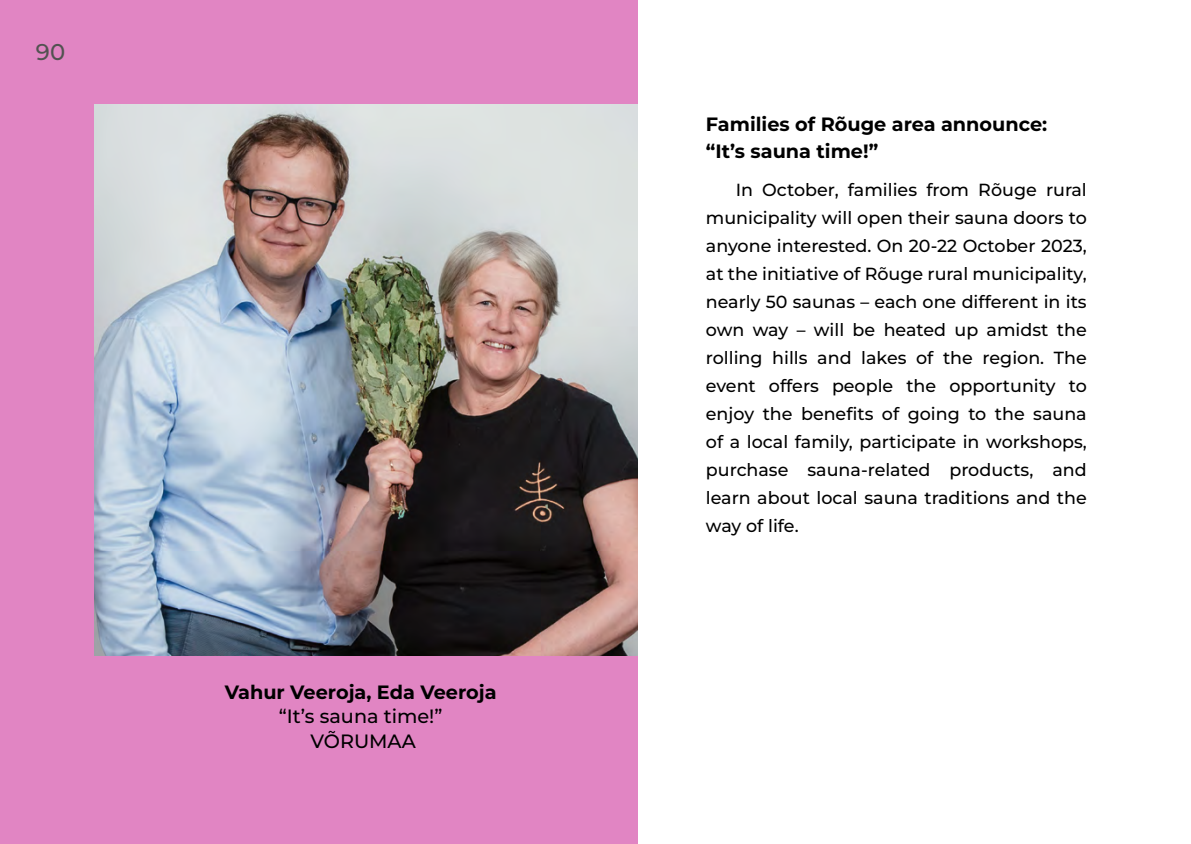
<style>
.page{position:relative;width:1191px;height:844px;background:#fff}
.page>*{position:absolute;margin:0;border:0;box-sizing:border-box;transform-origin:0 0}
.t1{font:500 22.75px "Montserrat";color:#525251}
.t2{font:700 19.25px/26.2px "Montserrat";color:#000}
.t3{font:500 19.25px/24.5px "Montserrat";color:#000;text-align:center}
.t4{font:500 17.5px/28px "Montserrat";color:#000;text-align:justify}
</style>
<div class="page">
<div style="left:0;top:0;width:637px;height:843px;background:#e185c3"></div>
<img style="left:94px;top:104px;width:543px;height:551px">
<h1 class="t1" style="left:36px;top:37px;width:31px">90</h1>
<p class="t2" style="left:225px;top:678px;width:273px">Vahur Veeroja, Eda Veeroja</p>
<p class="t3" style="left:279px;top:703px;width:165px">“It’s sauna time!”<br>VÕRUMAA</p>
<p class="t2" style="left:706px;top:111px;width:343px">Families of Rõuge area announce: “It’s sauna time!”</p>
<p class="t4" style="left:706px;top:175px;width:382px;text-indent:30px">In October, families from Rõuge rural municipality will open their sauna doors to anyone interested. On 20-22 October 2023, at the initiative of Rõuge rural municipality, nearly 50 saunas – each one different in its own way – will be heated up amidst the rolling hills and lakes of the region. The event offers people the opportunity to enjoy the benefits of going to the sauna of a local family, participate in workshops, purchase sauna-related products, and learn about local sauna traditions and the way of life.</p>
</div>
